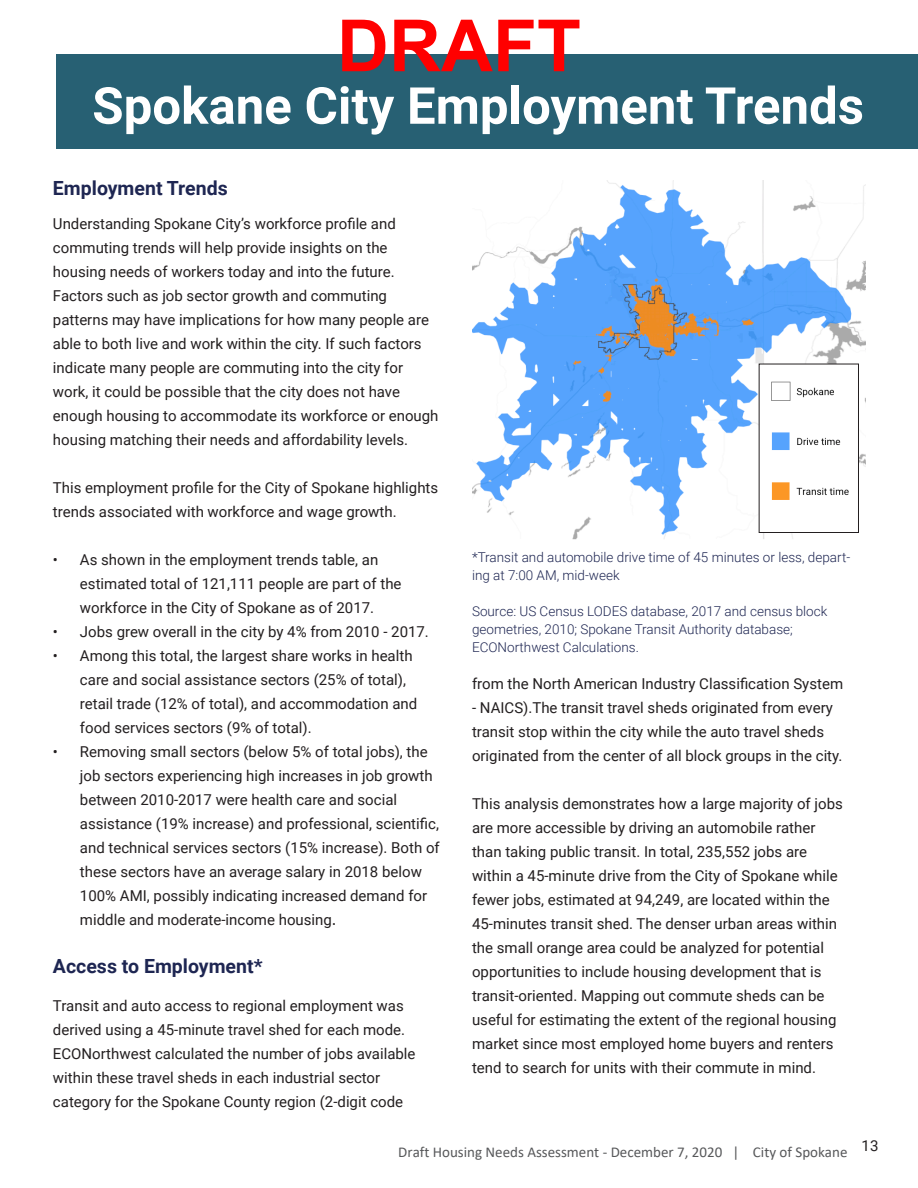
<style>
.page{position:relative;width:918px;height:1188px;background:#fff}
.page>*{position:absolute;margin:0;border:0;box-sizing:border-box;transform-origin:0 0}
.t1{font:700 72px "Arial";color:#f00}
.Heading_Title{font:700 51px "Roboto";color:#fff}
.Document_Header{font:700 19.5px "Roboto";color:#1e2652}
.Large_Number_Call_Ou{font:15px/24px "Roboto";color:#231f20}
.t2{font:15px "Calibri";color:#57585a}
.Document_Header-2{font:300 13.5px/18px "Roboto";color:#1e2652}
.s1{font-size:18px}
</style>
<div class="page">
<div style="left:56px;top:54px;width:862px;height:94px;background:#276073"></div>
<img style="left:472px;top:180px;width:393px;height:360px">
<img style="left:761px;top:366px;width:96px;height:165px">
<div style="left:759px;top:364px;width:100px;height:169px;border:1px solid #231f20"></div>
<h1 class="t1" style="left:337px;top:-5px;width:245px">DRAFT</h1>
<p class="Heading_Title" style="left:92px;top:70px;width:773px">Spokane City Employment Trends</p>
<p class="Document_Header" style="left:53px;top:174px;width:176px">Employment Trends</p>
<p class="Large_Number_Call_Ou" style="left:53px;top:212px;width:387px">Understanding Spokane City’s workforce profile and commuting trends will help provide insights on the housing needs of workers today and into the future.<br>Factors such as job sector growth and commuting patterns may have implications for how many people are able to both live and work within the city. If such factors indicate many people are commuting into the city for work, it could be possible that the city does not have enough housing to accommodate its workforce or enough housing matching their needs and affordability levels.</p>
<p class="Large_Number_Call_Ou" style="left:53px;top:476px;width:387px">This employment profile for the City of Spokane highlights trends associated with workforce and wage growth.</p>
<p class="Large_Number_Call_Ou" style="left:80px;top:548px;width:323px;text-indent:-27px">• As shown in the employment trends table, an estimated total of 121,111 people are part of the workforce in the City of Spokane as of 2017.</p>
<p class="Large_Number_Call_Ou" style="left:53px;top:620px;width:377px">• Jobs grew overall in the city by 4% from 2010 - 2017.</p>
<p class="Large_Number_Call_Ou" style="left:80px;top:644px;width:339px;text-indent:-27px">• Among this total, the largest share works in health care and social assistance sectors (25% of total), retail trade (12% of total), and accommodation and food services sectors (9% of total).</p>
<p class="Large_Number_Call_Ou" style="left:80px;top:740px;width:361px;text-indent:-27px">• Removing small sectors (below 5% of total jobs), the job sectors experiencing high increases in job growth between 2010-2017 were health care and social assistance (19% increase) and professional, scientific, and technical services sectors (15% increase). Both of these sectors have an average salary in 2018 below 100% AMI, possibly indicating increased demand for middle and moderate-income housing<span class="s1">.</span></p>
<p class="Document_Header" style="left:53px;top:953px;width:211px">Access to Employment*</p>
<p class="Large_Number_Call_Ou" style="left:53px;top:993px;width:364px">Transit and auto access to regional employment was derived using a 45-minute travel shed for each mode.<br>ECONorthwest calculated the number of jobs available within these travel sheds in each industrial sector category for the Spokane County region (2-digit code</p>
<p class="Document_Header-2" style="left:472px;top:547px;width:380px">*Transit and automobile drive time of 45 minutes or less, depart&shy;ing at 7:00 AM, mid-week</p>
<p class="Document_Header-2" style="left:472px;top:601px;width:357px">Source: US Census LODES database, 2017 and census block</p>
<p class="Document_Header-2" style="left:472px;top:619px;width:322px">geometries, 2010; Spokane Transit Authority database;</p>
<p class="Document_Header-2" style="left:472px;top:637px;width:168px">ECONorthwest Calculations.</p>
<p class="Large_Number_Call_Ou" style="left:472px;top:672px;width:373px">from the North American Industry Classification System</p>
<p class="Large_Number_Call_Ou" style="left:472px;top:696px;width:372px">- NAICS).The transit travel sheds originated from every transit stop within the city while the auto travel sheds originated from the center of all block groups in the city.</p>
<p class="Large_Number_Call_Ou" style="left:472px;top:792px;width:372px">This analysis demonstrates how a large majority of jobs are more accessible by driving an automobile rather than taking public transit. In total, 235,552 jobs are within a 45-minute drive from the City of Spokane while fewer jobs, estimated at 94,249, are located within the 45-minutes transit shed. The denser urban areas within the small orange area could be analyzed for potential opportunities to include housing development that is transit-oriented. Mapping out commute sheds can be useful for estimating the extent of the regional housing market since most employed home buyers and renters tend to search for units with their commute in mind.</p>
<p class="t2" style="left:398px;top:1142px;width:482px">Draft Housing Needs Assessment - December 7, 2020 | City of Spokane <sup>13</sup></p>
</div>
